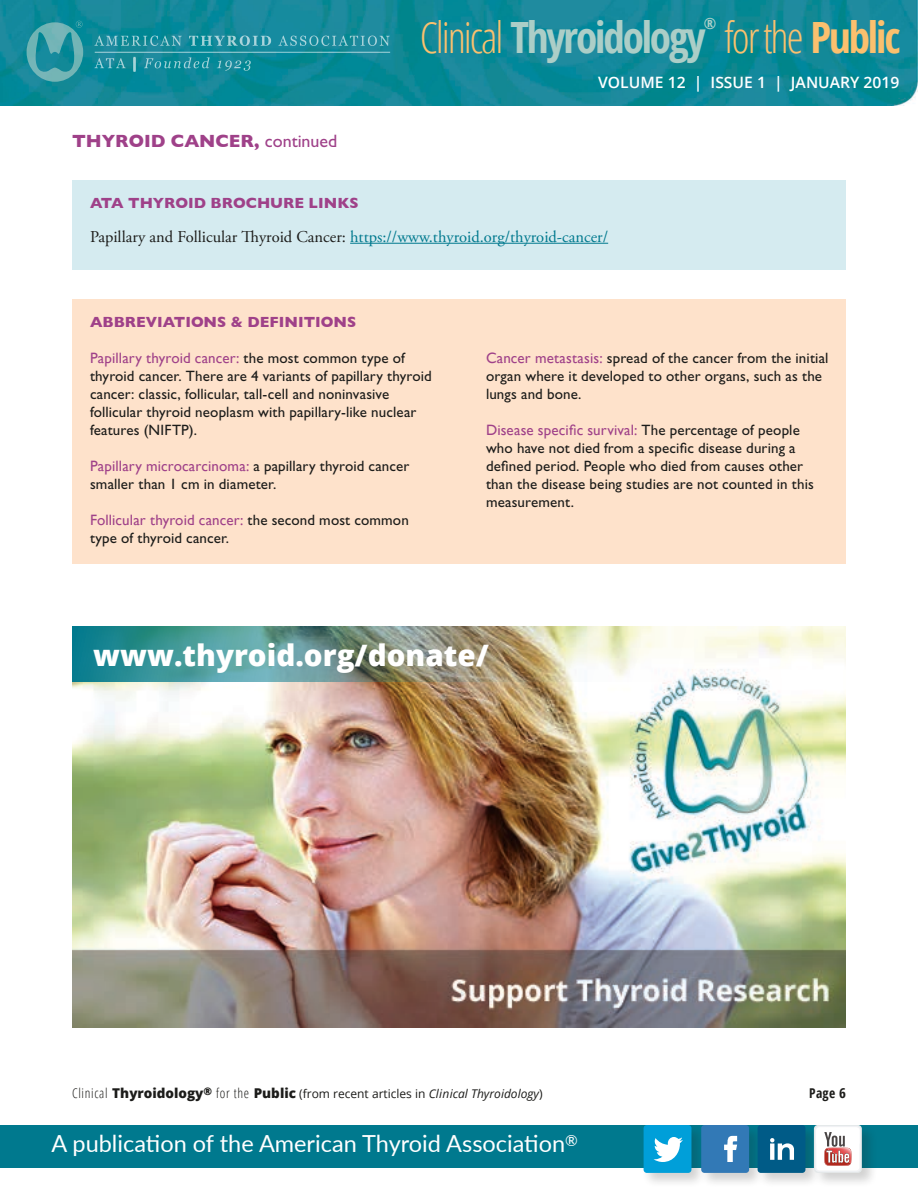
<style>
.page{position:relative;width:918px;height:1188px;background:#fff}
.page>*{position:absolute;margin:0;border:0;box-sizing:border-box;transform-origin:0 0}
.t1{font:300 condensed 43.05px "Open Sans";letter-spacing:-.05em;color:#fbc06e}
.t2{font:800 29.55px "Open Sans";color:#fff}
.t3{font:23.55px "Lato";color:#fff}
.Topic_Header{font:700 18px "Gill Sans";color:#9f4189}
.body_links{font:16.5px "Adobe Garamond Pro";color:#00798e}
.t4{font:600 15.75px "Open Sans";color:#fff}
.t5{font:700 condensed 15.3px "Open Sans";color:#accec7}
.abbreviations_body{font:15px/18px "Gill Sans Std";letter-spacing:.01em;color:#1c1c1a}
.abbreviations_head{font:700 15px "Gill Sans";color:#9f4189}
.question_links{font:700 15px "Gill Sans";color:#9f4189}
.t6{font:700 condensed 13.5px "Open Sans";color:#1c1c1a}
.t7{font:12px "Open Sans";color:#1c1c1a}
.s1{font-weight:700;color:#accec7}
.s2{font-weight:700}
.s3{font-family:"Gill Sans Std";font-weight:400}
.s4{color:#1c1c1a}
.s5{font-family:"Gill Sans";color:#9f4189}
.s6{font-weight:300;font-stretch:condensed;font-size:13.5px}
.s7{font-weight:800;font-size:13.5px}
.s8{font-style:italic}
.s9{font-style:inherit}
</style>
<div class="page">
<img style="left:0;top:0;width:918px;height:106px">
<hr style="left:95px;top:52px;width:295px;height:1px;background:#fff">
<svg style="left:94px;top:36px;width:88px;height:10px"></svg>
<svg style="left:189px;top:36px;width:82px;height:10px"></svg>
<svg style="left:278px;top:36px;width:112px;height:10px"></svg>
<svg style="left:94px;top:58px;width:32px;height:10px"></svg>
<hr style="left:133px;top:57px;width:3px;height:15px;background:#fff">
<svg style="left:144px;top:57px;width:66px;height:11px"></svg>
<svg style="left:217px;top:60px;width:34px;height:11px"></svg>
<svg style="left:27px;top:21px;width:56px;height:61px;background:#3d9da6"></svg>
<div style="left:0;top:1125px;width:918px;height:42px;background:#00798e"></div>
<div style="left:642px;top:1123px;width:235px;height:65px;background:#1c1c1a;opacity:.2"></div>
<div style="left:758px;top:1125px;width:47px;height:48px;background:#005b87;border-radius:3px"></div>
<svg style="left:770px;top:1138px;width:24px;height:22px"></svg>
<div style="left:644px;top:1125px;width:47px;height:48px;background:#009fd9;border-radius:3px"></div>
<svg style="left:654px;top:1137px;width:29px;height:25px"></svg>
<div style="left:701px;top:1125px;width:48px;height:48px;background:#3279b6;border-radius:3px"></div>
<svg style="left:724px;top:1136px;width:14px;height:26px"></svg>
<svg style="left:814px;top:1125px;width:48px;height:48px"></svg>
<svg style="left:815px;top:1126px;width:46px;height:46px;background:#e5d2d1"></svg>
<div style="left:72px;top:299px;width:774px;height:264px;background:#fee2cb"></div>
<img style="left:72px;top:626px;width:773px;height:401px">
<img style="left:72px;top:626px;width:771px;height:56px">
<div style="left:72px;top:180px;width:774px;height:89px;background:#d5ebf0"></div>
<hr style="left:350px;top:243px;width:258px;height:1px;background:#00798e">
<p class="t5" style="left:704px;top:13px;width:14px">®</p>
<h1 class="t1" style="left:420px;top:8px;width:482px">Clinical <span class="s1">Thyroidology</span> for the <span class="s2">Public</span></h1>
<p class="Topic_Header" style="left:72px;top:127px;width:267px">THYROID CANCER, <span class="s3">continued</span></p>
<p class="t4" style="left:598px;top:72px;width:303px">VOLUME 12 | ISSUE 1 | JANUARY 2019</p>
<p class="question_links" style="left:90px;top:191px;width:270px">ATA THYROID BROCHURE LINKS</p>
<p class="body_links" style="left:90px;top:226px;width:520px"><span class="s4">Papillary and Follicular Thyroid Cancer:</span> https://www.thyroid.org/thyroid-cancer/</p>
<p class="abbreviations_head" style="left:90px;top:310px;width:268px">ABBREVIATIONS &amp; DEFINITIONS</p>
<p class="abbreviations_body" style="left:90px;top:349px;width:343px"><span class="s5">Papillary thyroid cancer:</span> the most common type of thyroid cancer. There are 4 variants of papillary thyroid cancer: classic, follicular, tall-cell and noninvasive follicular thyroid neoplasm with papillary-like nuclear features (NIFTP).</p>
<p class="abbreviations_body" style="left:90px;top:457px;width:321px"><span class="s5">Papillary microcarcinoma:</span> a papillary thyroid cancer smaller than 1 cm in diameter.</p>
<p class="abbreviations_body" style="left:90px;top:511px;width:320px"><span class="s5">Follicular thyroid cancer:</span> the second most common type of thyroid cancer.</p>
<p class="abbreviations_body" style="left:486px;top:349px;width:344px"><span class="s5">Cancer metastasis:</span> spread of the cancer from the initial organ where it developed to other organs, such as the lungs and bone.</p>
<p class="abbreviations_body" style="left:486px;top:421px;width:329px"><span class="s5">Disease specific survival:</span> The percentage of people who have not died from a specific disease during a defined period. People who died from causes other than the disease being studies are not counted in this measurement.</p>
<p class="t2" style="left:93px;top:633px;width:397px">www.thyroid.org/donate/</p>
<p class="t7" style="left:72px;top:1086px;width:472px"><span class="s6">Clinical</span> <span class="s7">Thyroidology</span><sup>®</sup> <span class="s6">for the</span> <span class="s7">Public</span> (from recent articles in <span class="s8">Clinical Thyroidology</span>)</p>
<p class="t6" style="left:809px;top:1084px;width:38px">Page <span class="s9">6</span></p>
<h3 class="t3" style="left:51px;top:1127px;width:528px">A publication of the American Thyroid Association<sup>®</sup></h3>
</div>
